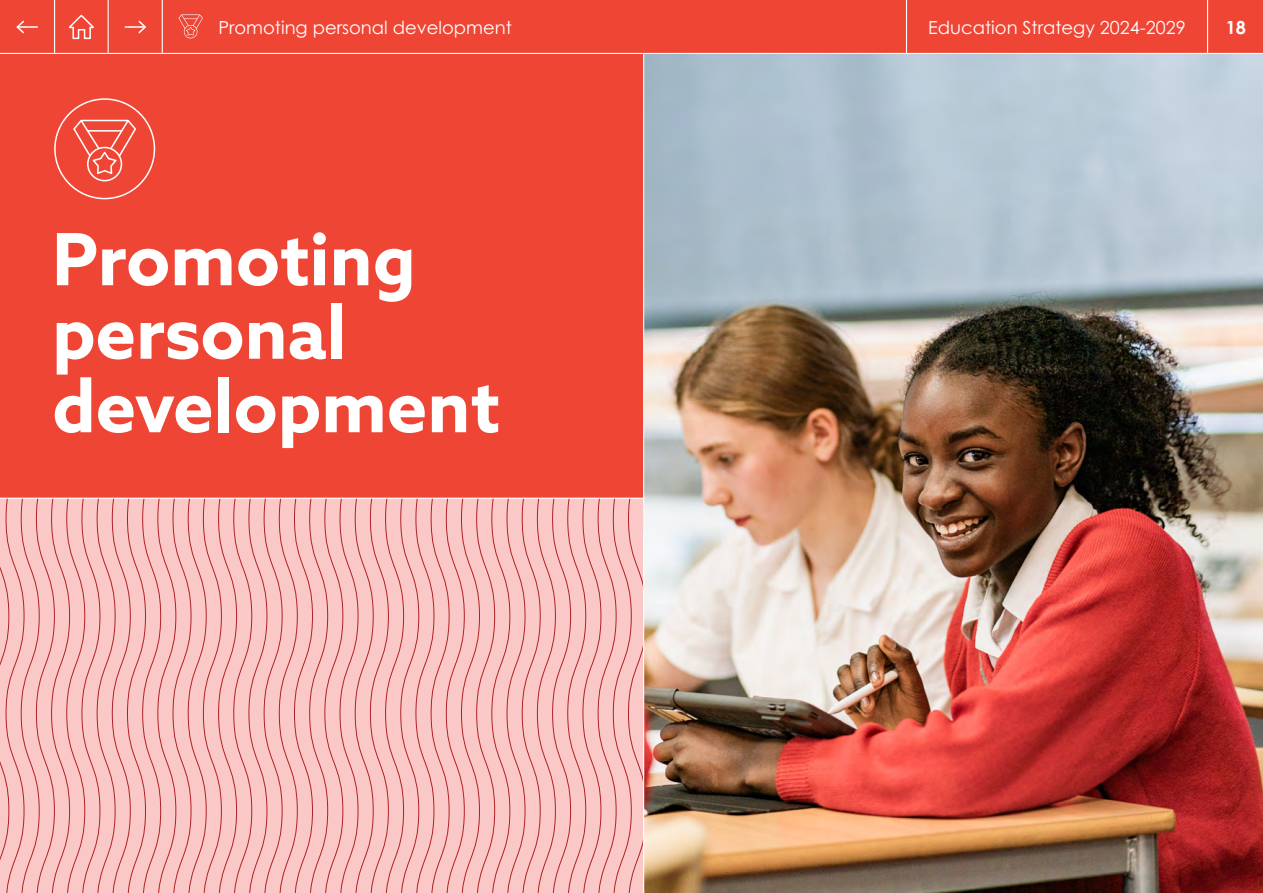
<style>
.page{position:relative;width:1263px;height:893px;background:#fff}
.page>*{position:absolute;margin:0;border:0;box-sizing:border-box;transform-origin:0 0}
.t1{font:700 72px/73.5px "Azo Sans";color:#fff}
.t2{font:18px "Century Gothic Pro";color:#fff}
.t3{font:700 18px "Century Gothic Pro";color:#fff}
</style>
<div class="page">
<div style="left:0;top:53px;width:644px;height:840px;background:#ef4535"></div>
<svg style="left:0;top:499px;width:643px;height:394px;background:#f4bdbb"></svg>
<img style="left:644px;top:54px;width:619px;height:839px">
<hr style="left:0;top:498px;width:644px;height:1px;background:#fff">
<hr style="left:643px;top:53px;width:1px;height:840px;background:#fff">
<svg style="left:73px;top:120px;width:63px;height:61px"></svg>
<div style="left:54px;top:98px;width:101px;height:101px;border:2px solid #fff;border-radius:50%"></div>
<div style="left:0;top:0;width:1263px;height:53px;background:#ef4535"></div>
<hr style="left:0;top:53px;width:1263px;height:1px;background:#fff">
<hr style="left:906px;top:0;width:1px;height:53px;background:#fff">
<hr style="left:1207px;top:0;width:1px;height:53px;background:#fff">
<hr style="left:54px;top:0;width:1px;height:53px;background:#fff">
<hr style="left:108px;top:0;width:1px;height:53px;background:#fff">
<hr style="left:162px;top:0;width:1px;height:53px;background:#fff">
<svg style="left:178px;top:14px;width:25px;height:24px"></svg>
<hr style="left:125px;top:26px;width:20px;height:2px;background:#fff">
<svg style="left:137px;top:20px;width:9px;height:14px"></svg>
<hr style="left:17px;top:26px;width:20px;height:2px;background:#fff">
<svg style="left:16px;top:20px;width:9px;height:14px"></svg>
<svg style="left:68px;top:14px;width:26px;height:26px"></svg>
<p class="t2" style="left:218px;top:16px;width:295px">Promoting personal development</p>
<p class="t2" style="left:928px;top:16px;width:259px">Education Strategy 2024-2029</p>
<p class="t3" style="left:1226px;top:16px;width:22px">18</p>
<p class="t1" style="left:52px;top:221px;width:449px">Promoting personal development</p>
</div>
